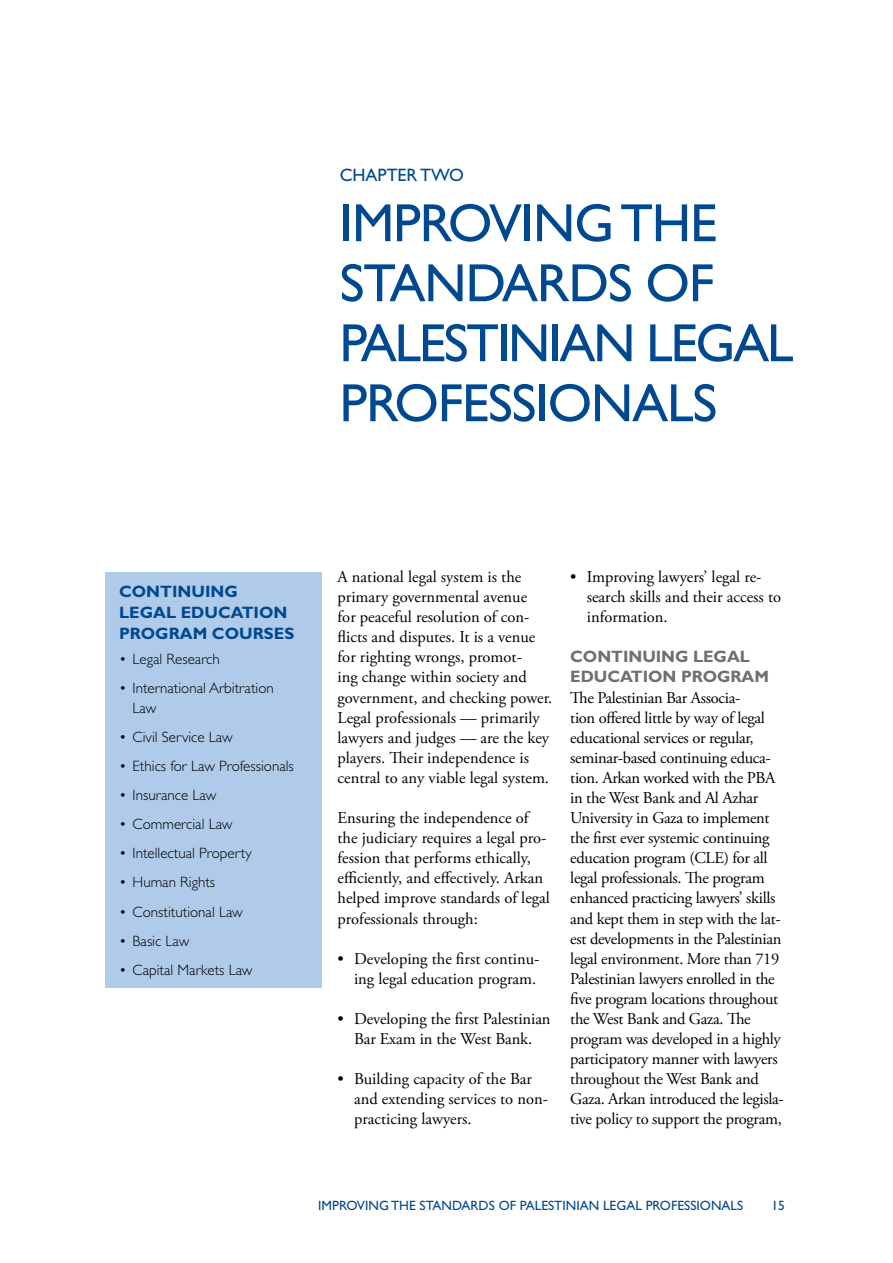
<style>
.page{position:relative;width:893px;height:1263px;background:#fff}
.page>*{position:absolute;margin:0;border:0;box-sizing:border-box;transform-origin:0 0}
.t1{font:54px "Gill Sans Std";letter-spacing:-.02em;color:#004990}
.t2{font:18px "Gill Sans Std";color:#004990}
.t3{font:16.5px/20.1px "Adobe Garamond Pro";letter-spacing:-.005em;color:#000}
.t4{font:700 16.5px/21px "Gill Sans Std";color:#004990}
.t5{font:700 16.5px/20.1px "Gill Sans Std";letter-spacing:-.005em;color:#6d6f71}
.t6{font:300 15px/20.1px "Gill Sans Std";color:#000}
.t7{font:13.5px "Gill Sans Std";color:#004990}
</style>
<div class="page">
<div style="left:106px;top:572px;width:216px;height:416px;background:#b0caea"></div>
<p class="t2" style="left:340px;top:165px;width:109px">CHAPTER TWO</p>
<h1 class="t1" style="left:340px;top:192px;width:211px">IMPROVING</h1>
<h1 class="t1" style="left:620px;top:192px;width:33px">THE</h1>
<h1 class="t1" style="left:340px;top:252px;width:58px">STAN</h1>
<h1 class="t1" style="left:465px;top:252px;width:214px">DARDS OF</h1>
<h1 class="t1" style="left:340px;top:312px;width:50px">PALESTINIAN</h1>
<h1 class="t1" style="left:646px;top:312px;width:55px">LEGAL</h1>
<h1 class="t1" style="left:340px;top:372px;width:57px">PROFESSIONALS</h1>
<p class="t4" style="left:119px;top:581px;width:174px">CONTINUING<br>LEGAL EDUCATION<br>PROGRAM COURSES</p>
<p class="t6" style="left:119px;top:649px;width:102px">• Legal Research</p>
<p class="t6" style="left:133px;top:678px;width:143px;text-indent:-14px">• International Arbitration<br>Law</p>
<p class="t6" style="left:119px;top:727px;width:115px">• Civil Service Law</p>
<p class="t6" style="left:119px;top:756px;width:176px">• Ethics for Law Professionals</p>
<p class="t6" style="left:119px;top:785px;width:99px">• Insurance Law</p>
<p class="t6" style="left:119px;top:814px;width:115px">• Commercial Law</p>
<p class="t6" style="left:119px;top:843px;width:134px">• Intellectual Property</p>
<p class="t6" style="left:119px;top:872px;width:98px">• H uman Rights</p>
<p class="t6" style="left:119px;top:902px;width:125px">• Constitutional Law</p>
<p class="t6" style="left:119px;top:931px;width:72px">• Basic Law</p>
<p class="t6" style="left:119px;top:960px;width:135px">• Capital M arkets Law</p>
<p class="t3" style="left:338px;top:567px;width:216px">A national legal system is the primary governmental avenue<br>for peaceful resolution of con&shy;flicts and disputes. It is a venue for righting wrongs, promot-<br>ing change within society and government, and checking power.<br>Legal professionals — primarily lawyers and judges — are the key players. Their independence is central to any viable legal system.</p>
<p class="t3" style="left:338px;top:808px;width:214px">Ensuring the independence of the judiciary requires a legal pro&shy;fession that performs ethically, efficiently, and effectively. Arkan helped improve standards of legal professionals through:</p>
<p class="t3" style="left:338px;top:949px;width:204px;text-align:right">• Developing the first continu&shy;ing legal education program.</p>
<p class="t3" style="left:338px;top:1009px;width:215px;text-align:center">• Developing the first Palestinian<br>Bar Exam in the West Bank.</p>
<p class="t3" style="left:354px;top:1069px;width:195px;text-indent:-16px">• Building capacity of the Bar and extending services to non&shy;practicing lawyers.</p>
<p class="t3" style="left:587px;top:567px;width:196px;text-indent:-17px">• Improving lawyers’ legal re&shy;search skills and their access to information.</p>
<p class="t5" style="left:570px;top:647px;width:200px">CONTIN UING LEGAL<br>EDUCATION PROGRAM</p>
<p class="t3" style="left:570px;top:688px;width:215px">The Palestinian Bar Associa-<br>tion offered little by way of legal educational services or regular, seminar-based continuing educa&shy;tion. Arkan worked with the PBA in the West Bank and Al Azhar University in Gaza to implement the first ever systemic continuing education program (CLE) for all legal professionals. The program enhanced practicing lawyers’ skills and kept them in step with the lat&shy;est developments in the Palestinian legal environment. More than 719<br>Palestinian lawyers enrolled in the five program locations throughout the West Bank and Gaza. The program was developed in a highly participatory manner with lawyers throughout the West Bank and Gaza. Arkan introduced the legisla&shy;tive policy to support the program,</p>
<p class="t7" style="left:318px;top:1197px;width:56px">IMPROVING</p>
<p class="t7" style="left:391px;top:1197px;width:10px">THE</p>
<p class="t7" style="left:420px;top:1197px;width:16px">STAN</p>
<p class="t7" style="left:452px;top:1197px;width:82px">DARDS OF PALESTINIAN</p>
<p class="t7" style="left:603px;top:1197px;width:16px">LEGAL</p>
<p class="t7" style="left:646px;top:1197px;width:16px">PROFESSIONALS</p>
<p class="t7" style="left:771px;top:1197px;width:6px">15</p>
</div>
